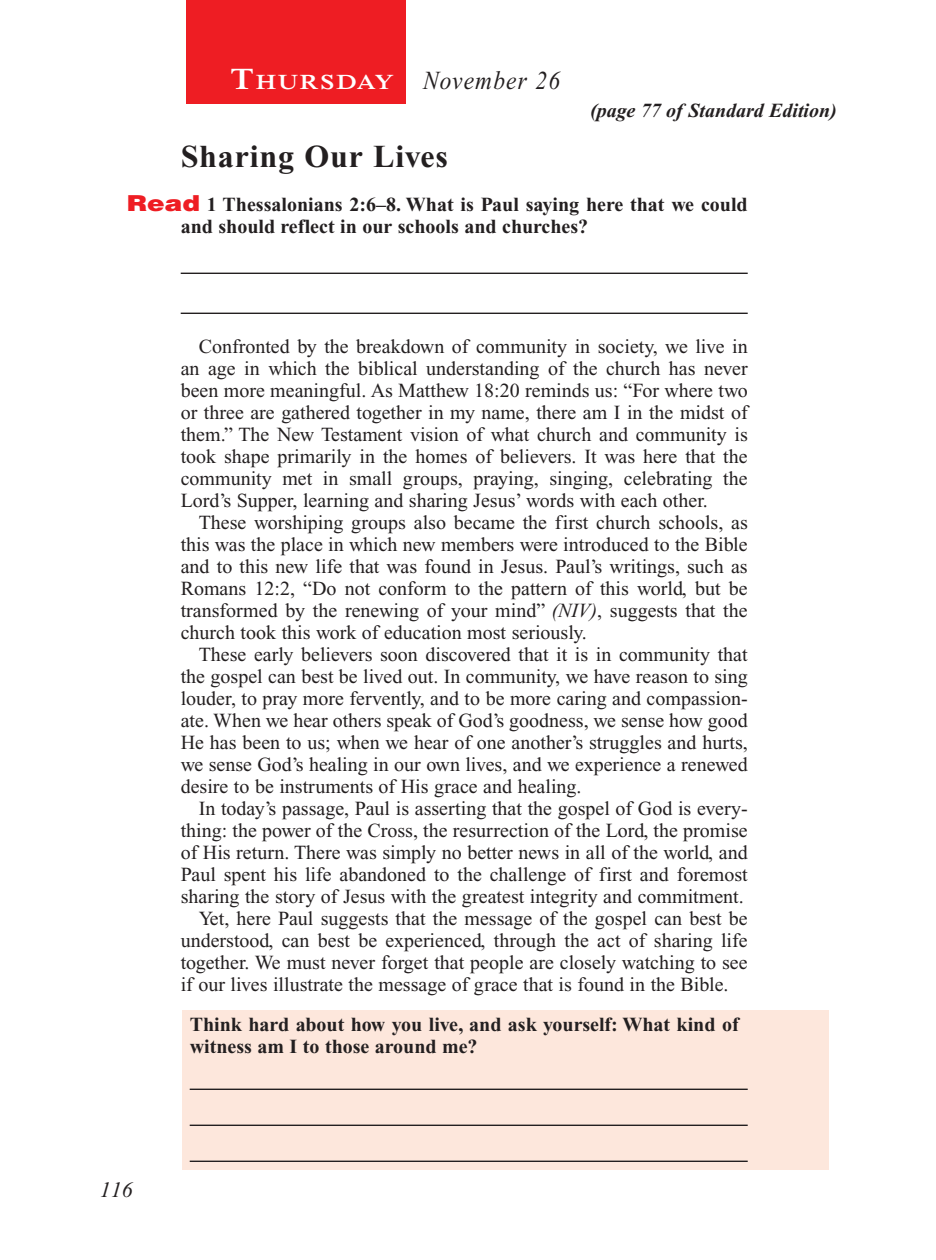
<style>
.page{position:relative;width:936px;height:1260px;background:#fff}
.page>*{position:absolute;margin:0;border:0;box-sizing:border-box;transform-origin:0 0}
.Head{font:700 32px "Times New Roman PS Std";letter-spacing:.025em;color:#231f20}
.Lesson_Dates{font:italic 26px "Times New Roman PS Std";letter-spacing:.05em;color:#231f20;scale:.9 1}
.t1{font:italic 22px "Times New Roman PS Std";color:#231f20}
.Daily_Header{font:600 21px "Times NRMT Std";letter-spacing:.07em;color:#fff;scale:1.1 1}
.Body{font:20px/22px "Times New Roman PS Std";color:#231f20;text-align:justify}
.Body_SB{font:20px/22px "Times New Roman PS Std";color:#231f20;text-align:justify}
.Question_NO_SB{font:700 20px/22px "Times New Roman PS Std";color:#231f20}
.x-screened_box-text{font:700 20px/22px "Times New Roman PS Std";color:#231f20}
.Page_from_SE{font:italic 700 20px "Times New Roman PS Std";color:#231f20}
.s1{font-size:30px}
.s2{font-family:"Helvetica LT Std";font-weight:900;font-size:22px;color:#ee1d23}
.s3{font-style:italic}
</style>
<div class="page">
<div style="left:186px;top:0;width:220px;height:103px;background:#ee1d23"></div>
<div style="left:183px;top:1010px;width:646px;height:160px;background:#fde7dc"></div>
<hr style="left:181px;top:273px;width:567px;height:1px;background:#231f20">
<hr style="left:181px;top:313px;width:567px;height:1px;background:#231f20">
<hr style="left:190px;top:1089px;width:558px;height:1px;background:#231f20">
<hr style="left:190px;top:1125px;width:558px;height:1px;background:#231f20">
<hr style="left:190px;top:1161px;width:558px;height:1px;background:#231f20">
<p class="Daily_Header" style="left:231px;top:70px;width:150px"><span class="s1">T</span>HURSDAY</p>
<p class="Lesson_Dates" style="left:423px;top:66px;width:154px">November 26</p>
<p class="Page_from_SE" style="left:590px;top:100px;width:248px">(page 77 of Standard Edition)</p>
<p class="Head" style="left:181px;top:138px;width:269px">Sharing Our Lives</p>
<p class="Question_NO_SB" style="left:181px;top:193px;width:568px;text-indent:-54px"><span class="s2">Read</span> 1 Thessalonians 2:6–8. What is Paul saying here that we could and should reflect in our schools and churches?</p>
<p class="Body_SB" style="left:181px;top:335px;width:569px;text-indent:18px">Confronted by the breakdown of community in society, we live in an age in which the biblical understanding of the church has never been more meaningful. As Matthew 18:20 reminds us: “For where two or three are gathered together in my name, there am I in the midst of them.” The New Testament vision of what church and community is took shape primarily in the homes of believers. It was here that the community met in small groups, praying, singing, celebrating the Lord’s Supper, learning and sharing Jesus’ words with each other.</p>
<p class="Body" style="left:181px;top:511px;width:569px;text-indent:18px">These worshiping groups also became the first church schools, as this was the place in which new members were introduced to the Bible and to this new life that was found in Jesus. Paul’s writings, such as Romans 12:2, “Do not conform to the pattern of this world, but be transformed by the renewing of your mind” <span class="s3">(NIV)</span>, suggests that the church took this work of education most seriously.</p>
<p class="Body" style="left:181px;top:643px;width:569px;text-indent:18px">These early believers soon discovered that it is in community that the gospel can best be lived out. In community, we have reason to sing louder, to pray more fervently, and to be more caring and compassion&shy;ate. When we hear others speak of God’s goodness, we sense how good He has been to us; when we hear of one another’s struggles and hurts, we sense God’s healing in our own lives, and we experience a renewed desire to be instruments of His grace and healing.</p>
<p class="Body" style="left:181px;top:797px;width:569px;text-indent:18px">In today’s passage, Paul is asserting that the gospel of God is every&shy;thing: the power of the Cross, the resurrection of the Lord, the promise of His return. There was simply no better news in all of the world, and Paul spent his life abandoned to the challenge of first and foremost sharing the story of Jesus with the greatest integrity and commitment.</p>
<p class="Body" style="left:181px;top:907px;width:569px;text-indent:18px">Yet, here Paul suggests that the message of the gospel can best be understood, can best be experienced, through the act of sharing life together. We must never forget that people are closely watching to see if our lives illustrate the message of grace that is found in the Bible.</p>
<p class="x-screened_box-text" style="left:190px;top:1013px;width:550px">Think hard about how you live, and ask yourself: What kind of witness am I to those around me?</p>
<p class="t1" style="left:100px;top:1178px;width:34px">116</p>
</div>
